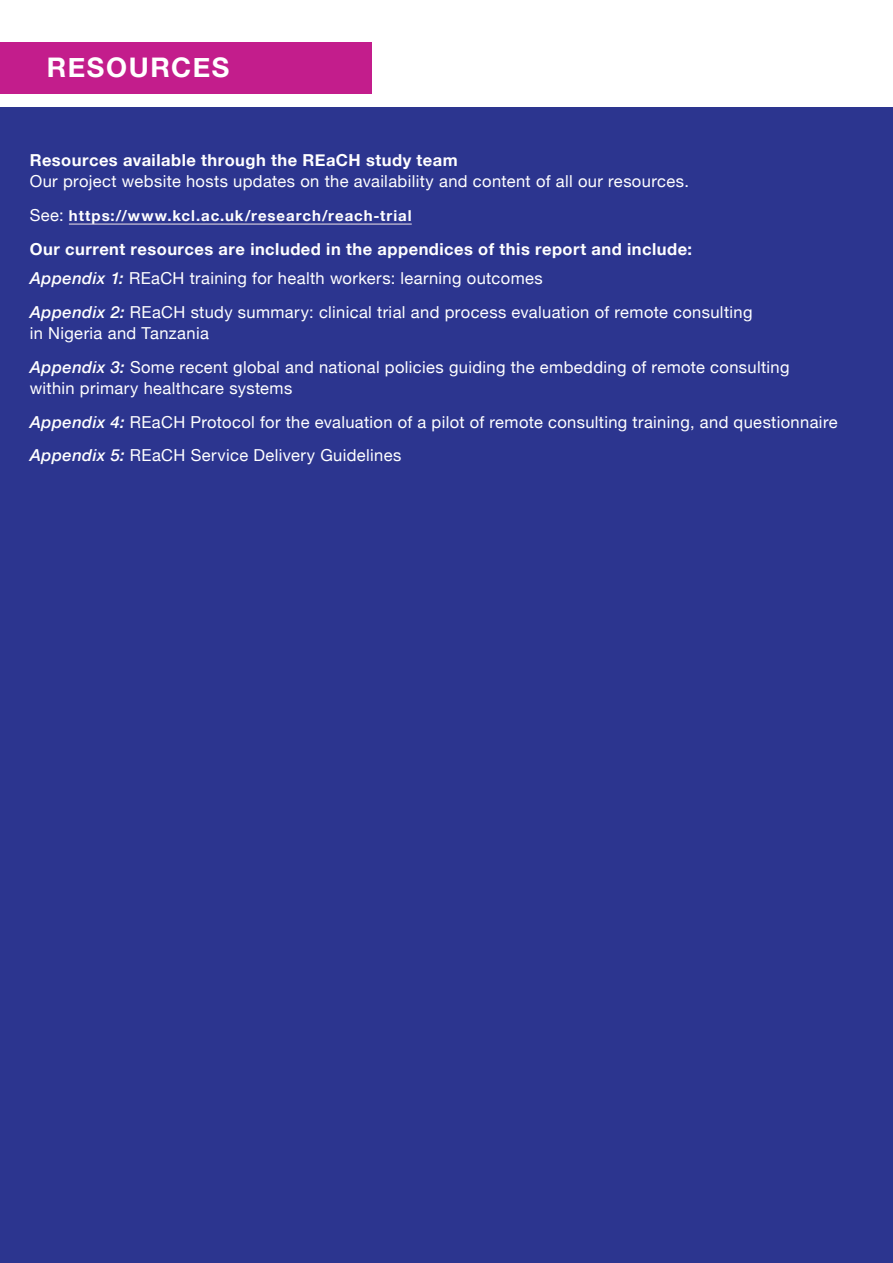
<style>
.page{position:relative;width:893px;height:1263px;background:#fff}
.page>*{position:absolute;margin:0;border:0;box-sizing:border-box;transform-origin:0 0}
.t1{font:700 27px "Helvetica Neue";letter-spacing:.06em;color:#fff}
.t2{font:16.5px/21px "Helvetica Neue";letter-spacing:.02em;color:#fff}
.t3{font:700 16.5px "Helvetica Neue";letter-spacing:.03em;color:#fff}
.t4{font:700 15px "Helvetica Neue";letter-spacing:.065em;color:#fff}
.s1{font-weight:400;font-size:16.5px}
.s2{font-weight:500;font-style:italic}
</style>
<div class="page">
<div style="left:0;top:107px;width:893px;height:1156px;background:#2c358f"></div>
<hr style="left:69px;top:223px;width:343px;height:2px;background:#aea9cb">
<div style="left:0;top:43px;width:372px;height:51px;background:#c31d8c"></div>
<p class="t1" style="left:47px;top:47px;width:184px">RESOURCES</p>
<p class="t3" style="left:30px;top:147px;width:429px">Resources available through the REaCH study team</p>
<p class="t2" style="left:30px;top:172px;width:661px">Our project website hosts updates on the availability and content of all our resources.</p>
<p class="t4" style="left:30px;top:204px;width:383px"><span class="s1">See:</span> https://www.kcl.ac.uk/research/reach-trial</p>
<p class="t3" style="left:30px;top:236px;width:664px">Our current resources are included in the appendices of this report and include:</p>
<p class="t2" style="left:30px;top:269px;width:514px"><span class="s2">Appendix 1:</span> REaCH training for health workers: learning outcomes</p>
<p class="t2" style="left:30px;top:303px;width:724px"><span class="s2">Appendix 2:</span> REaCH study summary: clinical trial and process evaluation of remote consulting in Nigeria and Tanzania</p>
<p class="t2" style="left:30px;top:357px;width:761px"><span class="s2">Appendix 3:</span> Some recent global and national policies guiding the embedding of remote consulting within primary healthcare systems</p>
<p class="t2" style="left:30px;top:412px;width:809px"><span class="s2">Appendix 4:</span> REaCH Protocol for the evaluation of a pilot of remote consulting training, and questionnaire</p>
<p class="t2" style="left:30px;top:446px;width:373px"><span class="s2">Appendix 5:</span> REaCH Service Delivery Guidelines</p>
</div>
